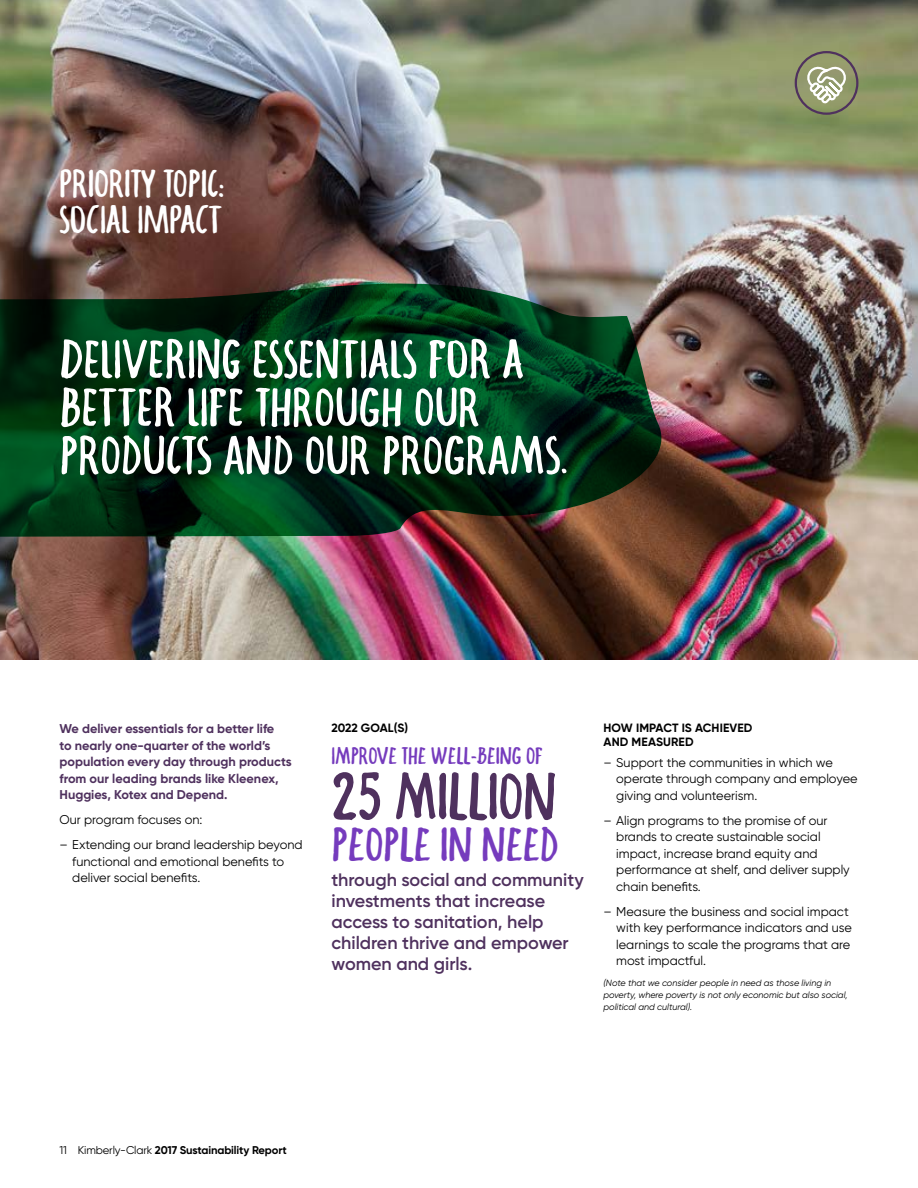
<style>
.page{position:relative;width:918px;height:1188px;background:#fff}
.page>*{position:absolute;margin:0;border:0;box-sizing:border-box;transform-origin:0 0}
.t1{font:66px "Fungo";letter-spacing:-.01em;color:#4f315e}
.t2{font:54px/48px "Fungo";color:#fff}
.t3{font:48px "Fungo";letter-spacing:-.01em;color:#753bbd}
.t4{font:39px/36px "Fungo";letter-spacing:-.01em;color:#fff}
.t5{font:24px "Fungo";letter-spacing:-.01em;color:#753bbd}
.t6{font:600 18px/21px "Gilroy";color:#4f315e}
.t7{font:12.75px/16.5px "Gilroy";color:#000}
.t8{font:700 12.75px/16.5px "Gilroy";color:#4f315e}
.t9{font:700 12px/13.5px "Gilroy";letter-spacing:.01em;color:#000}
.t10{font:700 11.25px "Gilroy";letter-spacing:-.01em;color:#000}
.t11{font:italic 9px/12px "Gilroy";color:#000}
.s1{font-weight:400}
</style>
<div class="page">
<img style="left:0;top:0;width:918px;height:659px">
<svg style="left:0;top:276px;width:676px;height:273px;background:#183921"></svg>
<div style="left:795px;top:51px;width:63px;height:64px;border:2px solid #4f315e;border-radius:50%"></div>
<svg style="left:804px;top:65px;width:45px;height:42px"></svg>
<h3 class="t4" style="left:60px;top:167px;width:167px">PRIORITY TOPIC:<br>SOCIAL IMPACT</h3>
<h2 class="t2" style="left:60px;top:336px;width:510px">DELIVERING ESSENTIALS FOR A<br>BETTER LIFE THROUGH OUR<br>PRODUCTS AND OUR PROGRAMS.</h2>
<p class="t8" style="left:60px;top:720px;width:234px">We deliver essentials for a better life<br>to nearly one-quarter of the world’s population every day through products from our leading brands like Kleenex, Huggies, Kotex and Depend.</p>
<p class="t7" style="left:60px;top:811px;width:145px">Our program focuses on:</p>
<p class="t7" style="left:72px;top:836px;width:232px;text-indent:-13px">– Extending our brand leadership beyond functional and emotional benefits to deliver social benefits.</p>
<p class="t9" style="left:332px;top:721px;width:78px">2022 GOAL(S)</p>
<h3 class="t5" style="left:332px;top:741px;width:213px">IMPROVE THE WELL-BEING OF</h3>
<h1 class="t1" style="left:332px;top:758px;width:227px">25 MILLION</h1>
<h3 class="t3" style="left:332px;top:816px;width:229px">PEOPLE IN NEED</h3>
<h3 class="t6" style="left:332px;top:870px;width:254px">through social and community investments that increase access to sanitation, help children thrive and empower women and girls.</h3>
<p class="t9" style="left:604px;top:721px;width:150px">HOW IMPACT IS ACHIEVED<br>AND MEASURED</p>
<p class="t7" style="left:616px;top:754px;width:243px;text-indent:-13px">– Support the communities in which we operate through company and employee giving and volunteerism.</p>
<p class="t7" style="left:616px;top:812px;width:235px;text-indent:-13px">– Align programs to the promise of our brands to create sustainable social impact, increase brand equity and performance at shelf, and deliver supply chain benefits.</p>
<p class="t7" style="left:616px;top:903px;width:237px;text-indent:-13px">– Measure the business and social impact with key performance indicators and use learnings to scale the programs that are most impactful.</p>
<p class="t11" style="left:603px;top:976px;width:246px">(Note that we consider people in need as those living in poverty, where poverty is not only economic but also social, political and cultural).</p>
<p class="t10" style="left:60px;top:1143px;width:229px"><span class="s1">11 Kimberly-Clark</span> 2017 Sustainability Report</p>
</div>
